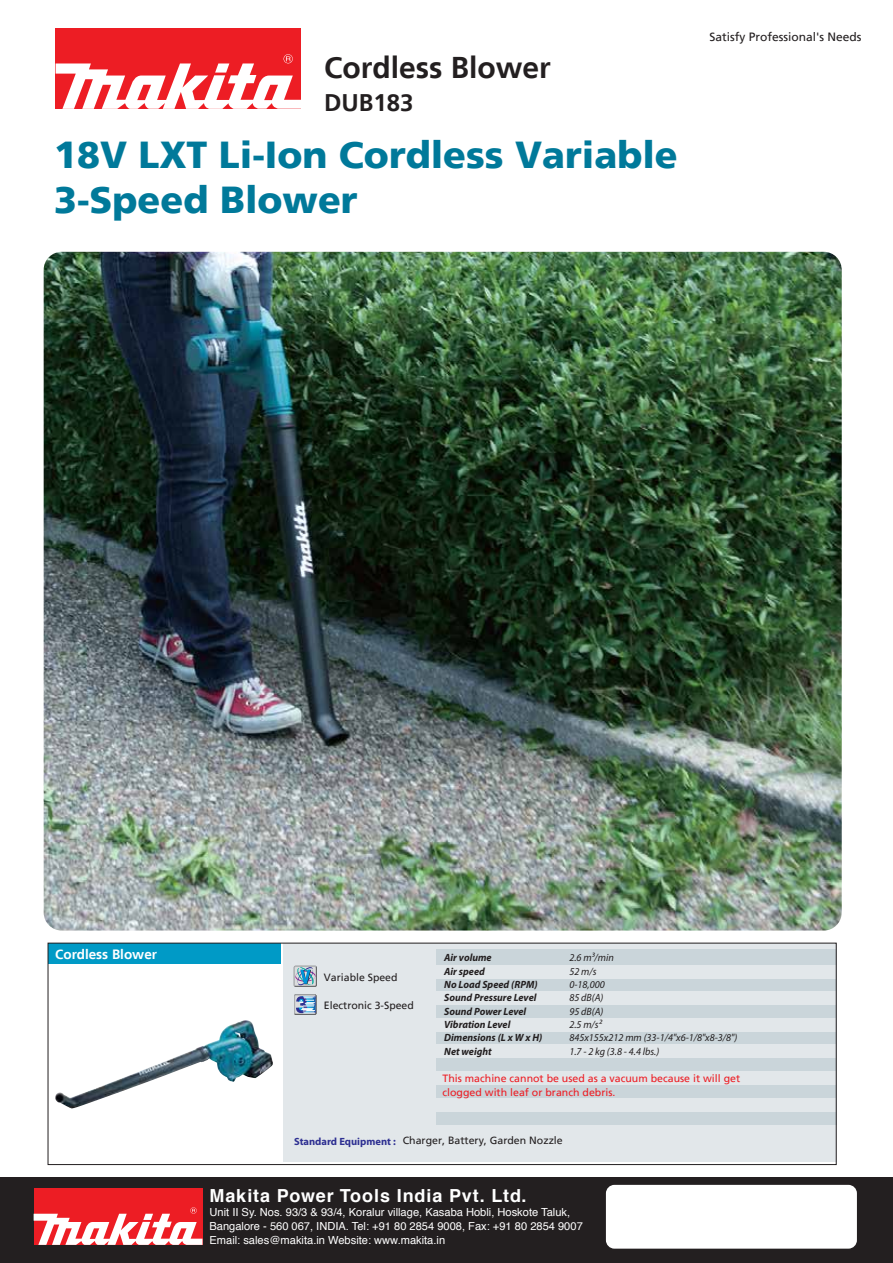
<style>
.page{position:relative;width:893px;height:1263px;background:#fff}
.page>*{position:absolute;margin:0;border:0;box-sizing:border-box;transform-origin:0 0}
.t1{font:900 37.5px/45px "Frutiger";color:#00799a}
.t2{font:700 30px "Frutiger";color:#231f20}
.t3{font:700 24px "Frutiger";color:#231f20}
.t4{font:700 18px "Helvetica";letter-spacing:.05em;color:#fff}
.t5{font:700 13.5px "Frutiger";color:#fff}
.t6{font:12px "Frutiger";color:#231f20}
.t7{font:11.1px/14.2px "Helvetica";color:#fff}
.t8{font:italic 700 10.5px/13.4px "Myriad Pro";color:#231f20}
.t9{font:italic 10.5px/13.4px "Myriad Pro";color:#231f20}
.t10{font:10.5px/13.5px "Frutiger";color:#ed1d24}
.t11{font:10.5px "Frutiger";color:#231f20}
.t12{font:700 10.5px "Myriad Pro";color:#2e3092}
</style>
<div class="page">
<img style="left:100px;top:1020px;width:144px;height:67px">
<div style="left:56px;top:28px;width:245px;height:81px;background:#ed1d24"></div>
<svg style="left:56px;top:54px;width:245px;height:55px"></svg>
<div style="left:48px;top:943px;width:232px;height:21px;background:#009ac6"></div>
<img style="left:44px;top:252px;width:797px;height:679px">
<div style="left:283px;top:943px;width:553px;height:219px;background:#e2e7ea"></div>
<div style="left:436px;top:944px;width:400px;height:181px;background:#cad5da"></div>
<hr style="left:414px;top:944px;width:422px;height:4px;background:#e2e7ea">
<div style="left:414px;top:965px;width:422px;height:14px;background:#e2e7ea"></div>
<div style="left:414px;top:992px;width:422px;height:13px;background:#e2e7ea"></div>
<div style="left:414px;top:1018px;width:422px;height:13px;background:#e2e7ea"></div>
<div style="left:414px;top:1045px;width:422px;height:13px;background:#e2e7ea"></div>
<div style="left:414px;top:1072px;width:422px;height:13px;background:#e2e7ea"></div>
<div style="left:444px;top:1098px;width:392px;height:14px;background:#e2e7ea"></div>
<div style="left:414px;top:1098px;width:422px;height:13px;background:#e2e7ea"></div>
<div style="left:48px;top:943px;width:788px;height:222px;border:1px solid #231f20"></div>
<div style="left:294px;top:966px;width:23px;height:21px;background:#636466;border-radius:2px"></div>
<svg style="left:294px;top:966px;width:22px;height:21px"></svg>
<div style="left:294px;top:994px;width:22px;height:21px;background:#636466;border-radius:2px"></div>
<svg style="left:294px;top:994px;width:22px;height:20px"></svg>
<div style="left:0;top:1177px;width:892px;height:86px;background:#231f20"></div>
<div style="left:34px;top:1189px;width:168px;height:56px;background:#ed1d24"></div>
<svg style="left:34px;top:1207px;width:168px;height:38px"></svg>
<div style="left:606px;top:1185px;width:250px;height:64px;background:#fff;border-radius:9px"></div>
<h2 class="t2" style="left:324px;top:50px;width:228px">Cordless Blower</h2>
<h3 class="t3" style="left:324px;top:88px;width:91px">DUB183</h3>
<h1 class="t1" style="left:54px;top:133px;width:625px">18V LXT Li-Ion Cordless Variable<br>3-Speed Blower</h1>
<p class="t6" style="left:709px;top:30px;width:154px">Satisfy Professional's Needs</p>
<p class="t5" style="left:55px;top:947px;width:103px">Cordless Blower</p>
<p class="t11" style="left:324px;top:971px;width:75px">Variable Speed</p>
<p class="t11" style="left:324px;top:999px;width:91px">Electronic 3-Speed</p>
<p class="t8" style="left:444px;top:951px;width:100px">Air volume<br>Air speed<br>No Load Speed (RPM)<br>Sound Pressure Level<br>Sound Power Level<br>Vibration Level<br>Dimensions (L x W x H)<br>Net weight</p>
<p class="t9" style="left:569px;top:951px;width:169px">2.6 m³/min<br>52 m/s<br>0-18,000<br>85 dB(A)<br>95 dB(A)<br>2.5 m/s²<br>845x155x212 mm (33-1/4"x6-1/8"x8-3/8")<br>1.7 - 2 kg (3.8 - 4.4 lbs.)</p>
<p class="t10" style="left:442px;top:1072px;width:299px">This machine cannot be used as a vacuum because it will get clogged with leaf or branch debris.</p>
<p class="t11" style="left:403px;top:1134px;width:161px">Charger, Battery, Garden Nozzle</p>
<p class="t12" style="left:294px;top:1134px;width:103px">Standard Equipment :</p>
<h3 class="t4" style="left:209px;top:1181px;width:318px">Makita Power Tools India Pvt. Ltd.</h3>
<p class="t7" style="left:209px;top:1205px;width:375px">Unit II Sy. Nos. 93/3 &amp; 93/4, Koralur village, Kasaba Hobli, Hoskote Taluk,<br>Bangalore - 560 067, INDIA. Tel: +91 80 2854 9008, Fax: +91 80 2854 9007<br>Email: sales@makita.in Website: www.makita.in</p>
</div>
